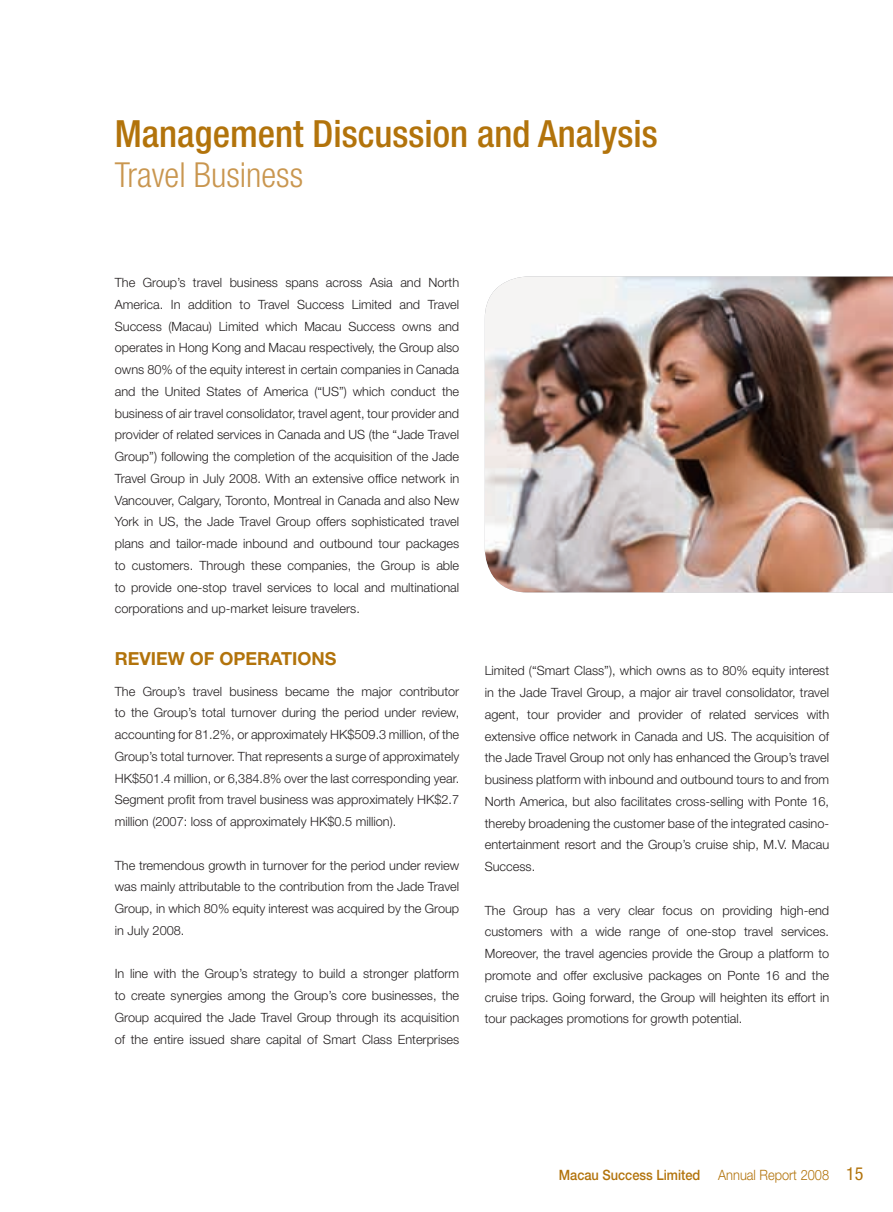
<style>
.page{position:relative;width:893px;height:1212px;background:#fff}
.page>*{position:absolute;margin:0;border:0;box-sizing:border-box;transform-origin:0 0}
.t1{font:500 condensed 37.5px "Helvetica Neue LT Std";color:#b2730b}
.t2{font:300 condensed 34.5px "Helvetica Neue LT Std";color:#c9964f}
.t3{font:700 18px "Helvetica Neue LT Std";color:#b2730b}
.t4{font:500 14.25px "Helvetica Neue LT Std";color:#b2730b;scale:.9 1}
.t5{font:300 14.25px "Helvetica Neue LT Std";color:#b2730b;scale:.9 1}
.t6{font:300 12.75px/21.8px "Helvetica Neue LT Std";color:#231f20;text-align:justify}
.s1{font-weight:400;font-stretch:condensed;font-size:18px}
</style>
<div class="page">
<img style="left:485px;top:276px;width:408px;height:316px">
<h1 class="t1" style="left:115px;top:121px;width:544px">Management Discussion and Analysis</h1>
<h2 class="t2" style="left:115px;top:155px;width:190px">Travel Business</h2>
<p class="t6" style="left:115px;top:273px;width:346px">The Group’s travel business spans across Asia and North America. In addition to Travel Success Limited and Travel Success (Macau) Limited which Macau Success owns and operates in Hong Kong and Macau respectively, the Group also owns 80% of the equity interest in certain companies in Canada and the United States of America (“US”) which conduct the business of air travel consolidator, travel agent, tour provider and provider of related services in Canada and US (the “Jade Travel Group”) following the completion of the acquisition of the Jade Travel Group in July 2008. With an extensive office network in Vancouver, Calgary, Toronto, Montreal in Canada and also New York in US, the Jade Travel Group offers sophisticated travel plans and tailor-made inbound and outbound tour packages to customers. Through these companies, the Group is able to provide one-stop travel services to local and multinational corporations and up-market leisure travelers.</p>
<h3 class="t3" style="left:115px;top:648px;width:223px">REVIEW OF OPERATIONS</h3>
<p class="t6" style="left:115px;top:681px;width:346px">The Group’s travel business became the major contributor to the Group’s total turnover during the period under review, accounting for 81.2%, or approximately HK$509.3 million, of the Group’s total turnover. That represents a surge of approximately HK$501.4 million, or 6,384.8% over the last corresponding year.<br>Segment profit from travel business was approximately HK$2.7 million (2007: loss of approximately HK$0.5 million).</p>
<p class="t6" style="left:115px;top:855px;width:346px">The tremendous growth in turnover for the period under review was mainly attributable to the contribution from the Jade Travel Group, in which 80% equity interest was acquired by the Group in July 2008.</p>
<p class="t6" style="left:115px;top:964px;width:346px">In line with the Group’s strategy to build a stronger platform to create synergies among the Group’s core businesses, the Group acquired the Jade Travel Group through its acquisition of the entire issued share capital of Smart Class Enterprises</p>
<p class="t6" style="left:485px;top:661px;width:346px">Limited (“Smart Class”), which owns as to 80% equity interest in the Jade Travel Group, a major air travel consolidator, travel agent, tour provider and provider of related services with extensive office network in Canada and US. The acquisition of the Jade Travel Group not only has enhanced the Group’s travel business platform with inbound and outbound tours to and from North America, but also facilitates cross-selling with Ponte 16, thereby broadening the customer base of the integrated casino&shy;entertainment resort and the Group’s cruise ship, M.V. Macau Success.</p>
<p class="t6" style="left:485px;top:900px;width:346px">The Group has a very clear focus on providing high-end customers with a wide range of one-stop travel services.<br>Moreover, the travel agencies provide the Group a platform to promote and offer exclusive packages on Ponte 16 and the cruise trips. Going forward, the Group will heighten its effort in tour packages promotions for growth potential.</p>
<p class="t4" style="left:559px;top:1166px;width:159px">Macau Success Limited</p>
<p class="t5" style="left:718px;top:1169px;width:163px">Annual Report 2008 <span class="s1">15</span></p>
</div>
